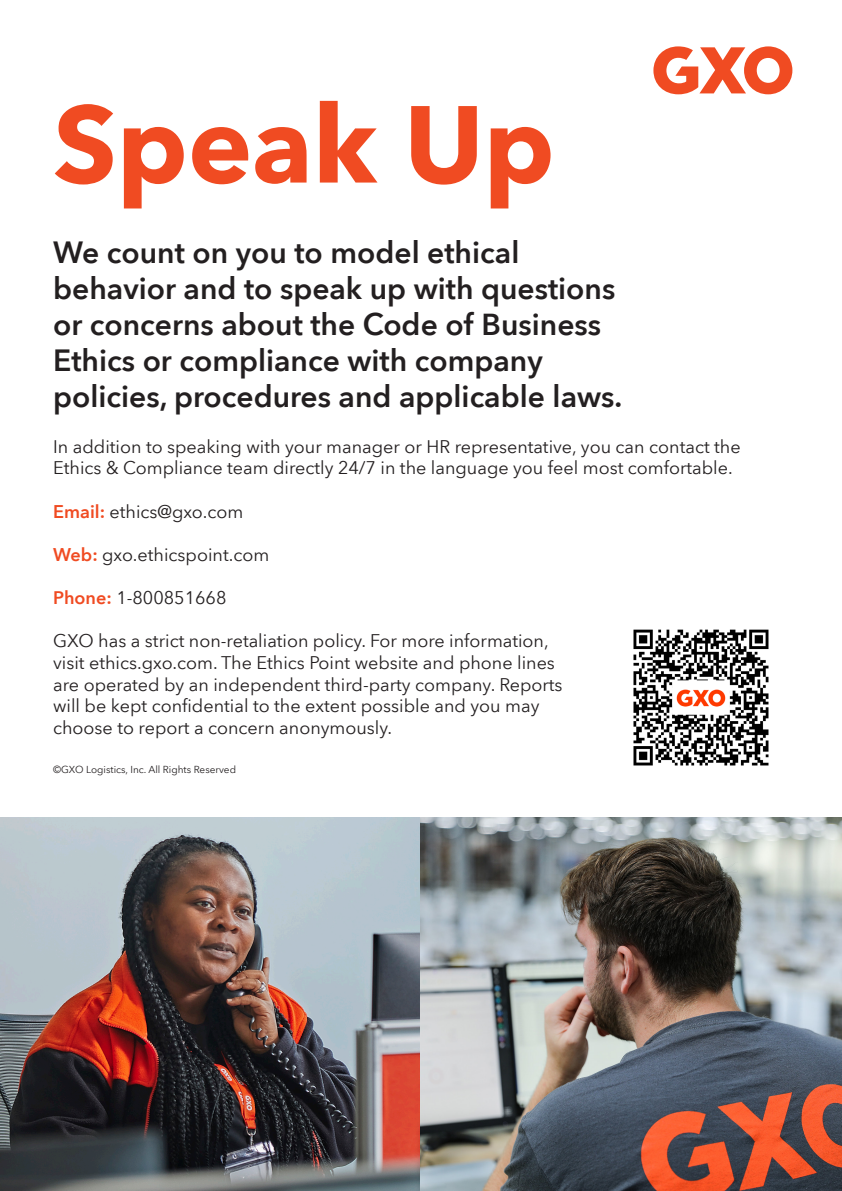
<style>
.page{position:relative;width:842px;height:1191px;background:#fff}
.page>*{position:absolute;margin:0;border:0;box-sizing:border-box;transform-origin:0 0}
.t1{font:700 108px "Avenir Next World";color:#f04b22}
.t2{font:600 30px/36px "Avenir Next World";color:#231f20}
.t3{font:18px/21.6px "Avenir Next World";color:#231f20}
.t4{font:10px "Avenir Next World";color:#231f20}
.s1{font-weight:600;color:#f04b22}
</style>
<div class="page">
<svg style="left:653px;top:46px;width:139px;height:48px"></svg>
<img style="left:633px;top:629px;width:136px;height:137px">
<img style="left:0;top:817px;width:842px;height:374px">
<p class="t1" style="left:53px;top:82px;width:503px">Speak Up</p>
<p class="t2" style="left:53px;top:235px;width:571px">We count on you to model ethical behavior and to speak up with questions or concerns about the Code of Business Ethics or compliance with company policies, procedures and applicable laws.</p>
<p class="t3" style="left:53px;top:436px;width:689px">In addition to speaking with your manager or HR representative, you can contact the<br>Ethics &amp; Compliance team directly 24/7 in the language you feel most comfortable.</p>
<p class="t3" style="left:53px;top:501px;width:192px"><span class="s1">Email:</span> ethics@gxo.com</p>
<p class="t3" style="left:53px;top:544px;width:218px"><span class="s1">Web:</span> gxo.ethicspoint.com</p>
<p class="t3" style="left:53px;top:587px;width:175px"><span class="s1">Phone:</span> 1-800851668</p>
<p class="t3" style="left:53px;top:630px;width:511px">GXO has a strict non-retaliation policy. For more information, visit ethics.gxo.com. The Ethics Point website and phone lines are operated by an independent third-party company. Reports will be kept confidential to the extent possible and you may choose to report a concern anonymously.</p>
<p class="t4" style="left:53px;top:761px;width:184px">©GXO Logistics, Inc. All Rights Reserved</p>
</div>
